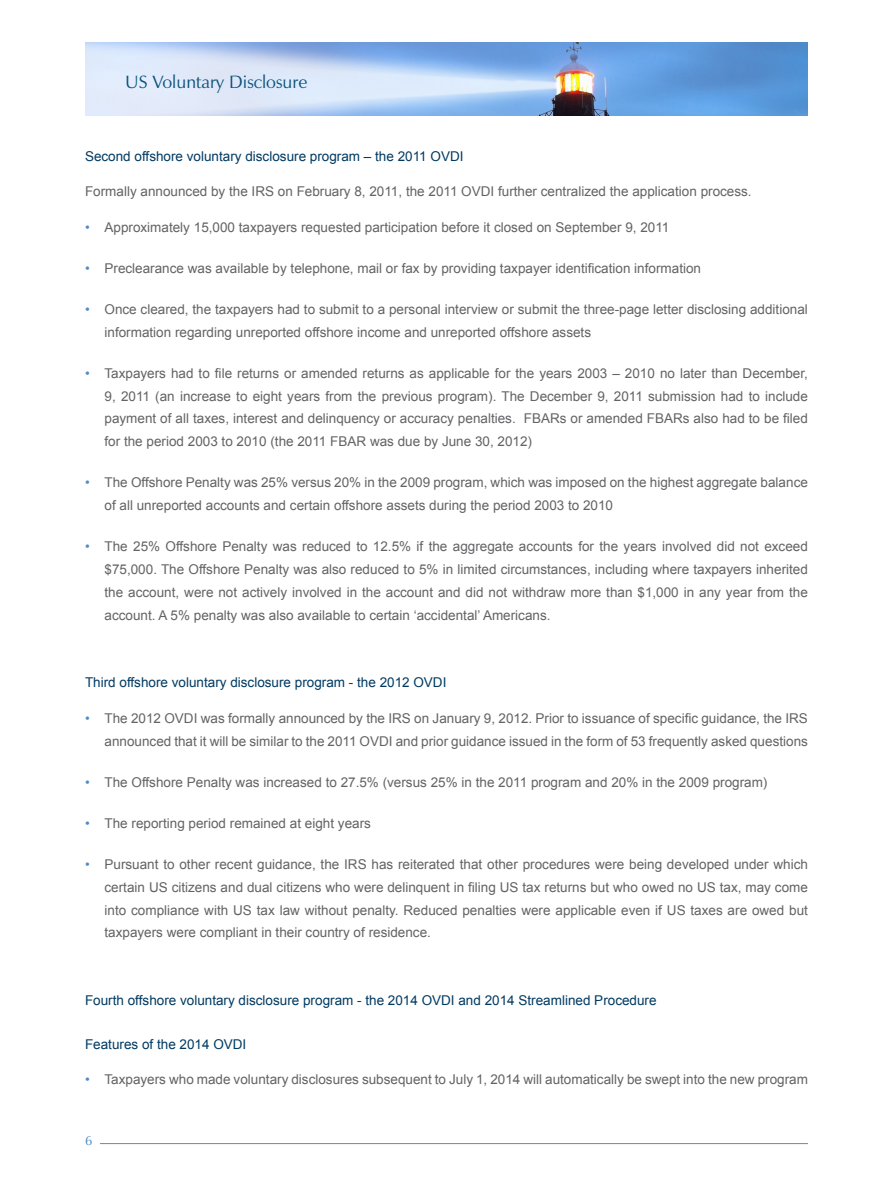
<style>
.page{position:relative;width:893px;height:1187px;background:#fff}
.page>*{position:absolute;margin:0;border:0;box-sizing:border-box;transform-origin:0 0}
.table_text{font:18px "Zapf Humanist 601 BT";color:#0b537b}
.body_copy{font:13.5px/22.8px "Arial";color:#636366;text-align:justify}
.main_heading{font:13.5px "Arial";color:#003a62}
.t1{font:13.5px "Zapf Humanist 601 BT";color:#518ac4}
.s1{color:#518ac4}
</style>
<div class="page">
<img style="left:85px;top:43px;width:723px;height:72px">
<hr style="left:100px;top:1143px;width:708px;height:1px;background:#808285">
<p class="table_text" style="left:125px;top:70px;width:184px">US Voluntary Disclosure</p>
<p class="main_heading" style="left:85px;top:147px;width:380px">Second offshore voluntary disclosure program – the 2011 OVDI</p>
<p class="body_copy" style="left:85px;top:180px;width:668px">Formally announced by the IRS on February 8, 2011, the 2011 OVDI further centralized the application process.</p>
<p class="body_copy" style="left:85px;top:216px;width:586px"><span class="s1">•</span> Approximately 15,000 taxpayers requested participation before it closed on September 9, 2011</p>
<p class="body_copy" style="left:85px;top:257px;width:617px"><span class="s1">•</span> Preclearance was available by telephone, mail or fax by providing taxpayer identification information</p>
<p class="body_copy" style="left:105px;top:298px;width:705px;text-indent:-20px"><span class="s1">•</span> Once cleared, the taxpayers had to submit to a personal interview or submit the three-page letter disclosing additional information regarding unreported offshore income and unreported offshore assets</p>
<p class="body_copy" style="left:105px;top:361px;width:705px;text-indent:-20px"><span class="s1">•</span> Taxpayers had to file returns or amended returns as applicable for the years 2003 – 2010 no later than December, 9, 2011 (an increase to eight years from the previous program). The December 9, 2011 submission had to include payment of all taxes, interest and delinquency or accuracy penalties. FBARs or amended FBARs also had to be filed for the period 2003 to 2010 (the 2011 FBAR was due by June 30, 2012)</p>
<p class="body_copy" style="left:105px;top:471px;width:705px;text-indent:-20px"><span class="s1">•</span> The Offshore Penalty was 25% versus 20% in the 2009 program, which was imposed on the highest aggregate balance of all unreported accounts and certain offshore assets during the period 2003 to 2010</p>
<p class="body_copy" style="left:105px;top:535px;width:705px;text-indent:-20px"><span class="s1">•</span> The 25% Offshore Penalty was reduced to 12.5% if the aggregate accounts for the years involved did not exceed $75,000. The Offshore Penalty was also reduced to 5% in limited circumstances, including where taxpayers inherited the account, were not actively involved in the account and did not withdraw more than $1,000 in any year from the account. A 5% penalty was also available to certain ‘accidental’ Americans.</p>
<p class="main_heading" style="left:85px;top:673px;width:363px">Third offshore voluntary disclosure program - the 2012 OVDI</p>
<p class="body_copy" style="left:85px;top:707px;width:724px;text-align:right"><span class="s1">•</span> The 2012 OVDI was formally announced by the IRS on January 9, 2012. Prior to issuance of specific guidance, the IRS announced that it will be similar to the 2011 OVDI and prior guidance issued in the form of 53 frequently asked questions</p>
<p class="body_copy" style="left:85px;top:770px;width:684px"><span class="s1">•</span> The Offshore Penalty was increased to 27.5% (versus 25% in the 2011 program and 20% in the 2009 program)</p>
<p class="body_copy" style="left:85px;top:811px;width:287px"><span class="s1">•</span> The reporting period remained at eight years</p>
<p class="body_copy" style="left:105px;top:852px;width:705px;text-indent:-19px"><span class="s1">•</span> Pursuant to other recent guidance, the IRS has reiterated that other procedures were being developed under which certain US citizens and dual citizens who were delinquent in filing US tax returns but who owed no US tax, may come into compliance with US tax law without penalty. Reduced penalties were applicable even if US taxes are owed but taxpayers were compliant in their country of residence.</p>
<p class="main_heading" style="left:85px;top:991px;width:573px">Fourth offshore voluntary disclosure program - the 2014 OVDI and 2014 Streamlined Procedure</p>
<p class="main_heading" style="left:85px;top:1035px;width:163px">Features of the 2014 OVDI</p>
<p class="body_copy" style="left:85px;top:1068px;width:724px"><span class="s1">•</span> Taxpayers who made voluntary disclosures subsequent to July 1, 2014 will automatically be swept into the new program</p>
<p class="t1" style="left:85px;top:1131px;width:9px">6</p>
</div>
